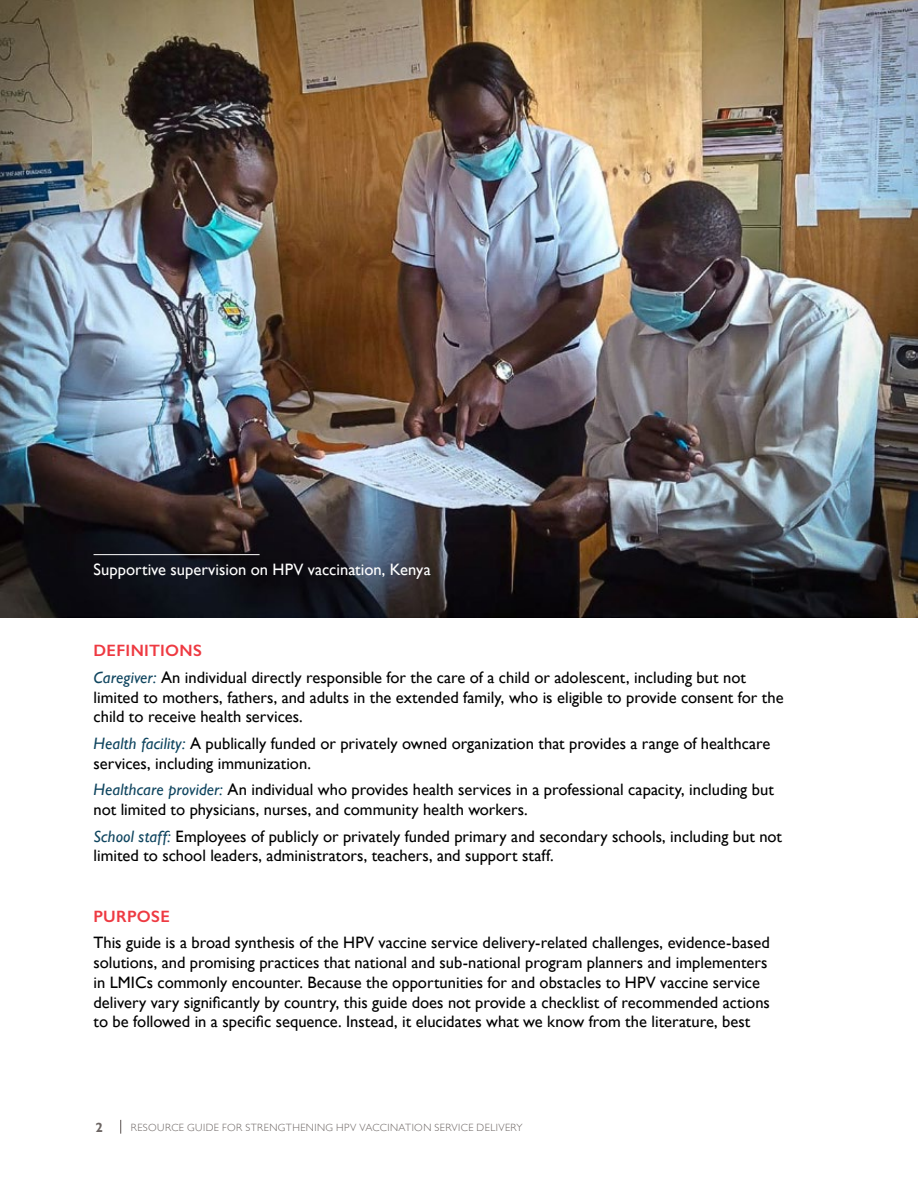
<style>
.page{position:relative;width:918px;height:1188px;background:#fff}
.page>*{position:absolute;margin:0;border:0;box-sizing:border-box;transform-origin:0 0}
.t1{font:16.5px/19.8px "Gill Sans";color:#000}
.t2{font:16.5px "Gill Sans";color:#fff}
.t3{font:600 16.5px "Gill Sans";letter-spacing:.015em;color:#ee3a42}
.t4{font:700 13.5px "Gill Sans Std";color:#6c6563}
.t5{font:300 10.5px "Gill Sans";letter-spacing:.04em;color:#6c6563}
.s1{font-weight:600;color:#ee3a42}
.s2{font-style:italic;color:#0f455f}
</style>
<div class="page">
<svg style="left:120px;top:1120px;width:1px;height:14px"></svg>
<img style="left:0;top:0;width:918px;height:617px">
<hr style="left:94px;top:554px;width:166px;height:1px;background:#fff">
<p class="t2" style="left:94px;top:560px;width:339px">Supportive supervision on HPV vaccination, Kenya</p>
<p class="t1" style="left:94px;top:637px;width:654px;line-height:26.5px"><span class="s1">DEFINITIONS<br></span><span class="s2">Caregiver:</span> An individual directly responsible for the care of a child or adolescent, including but not</p>
<p class="t1" style="left:94px;top:687px;width:692px">limited to mothers, fathers, and adults in the extended family, who is eligible to provide consent for the child to receive health services.</p>
<p class="t1" style="left:94px;top:733px;width:678px"><span class="s2">Health facility:</span> A publically funded or privately owned organization that provides a range of healthcare services, including immunization.</p>
<p class="t1" style="left:94px;top:780px;width:682px"><span class="s2">Healthcare provider:</span> An individual who provides health services in a professional capacity, including but not limited to physicians, nurses, and community health workers.</p>
<p class="t1" style="left:94px;top:826px;width:690px"><span class="s2">School staff:</span> Employees of publicly or privately funded primary and secondary schools, including but not limited to school leaders, administrators, teachers, and support staff.</p>
<p class="t3" style="left:94px;top:906px;width:78px">PURPOSE</p>
<p class="t1" style="left:94px;top:933px;width:678px">This guide is a broad synthesis of the HPV vaccine service delivery-related challenges, evidence-based solutions, and promising practices that national and sub-national program planners and implementers in LMICs commonly encounter. Because the opportunities for and obstacles to HPV vaccine service delivery vary significantly by country, this guide does not provide a checklist of recommended actions to be followed in a specific sequence. Instead, it elucidates what we know from the literature, best</p>
<p class="t4" style="left:95px;top:1119px;width:9px">2</p>
<p class="t5" style="left:131px;top:1119px;width:393px">RESOURCE GUIDE FOR STRENGTHENING HPV VACCINATION SERVICE DELIVERY</p>
</div>
